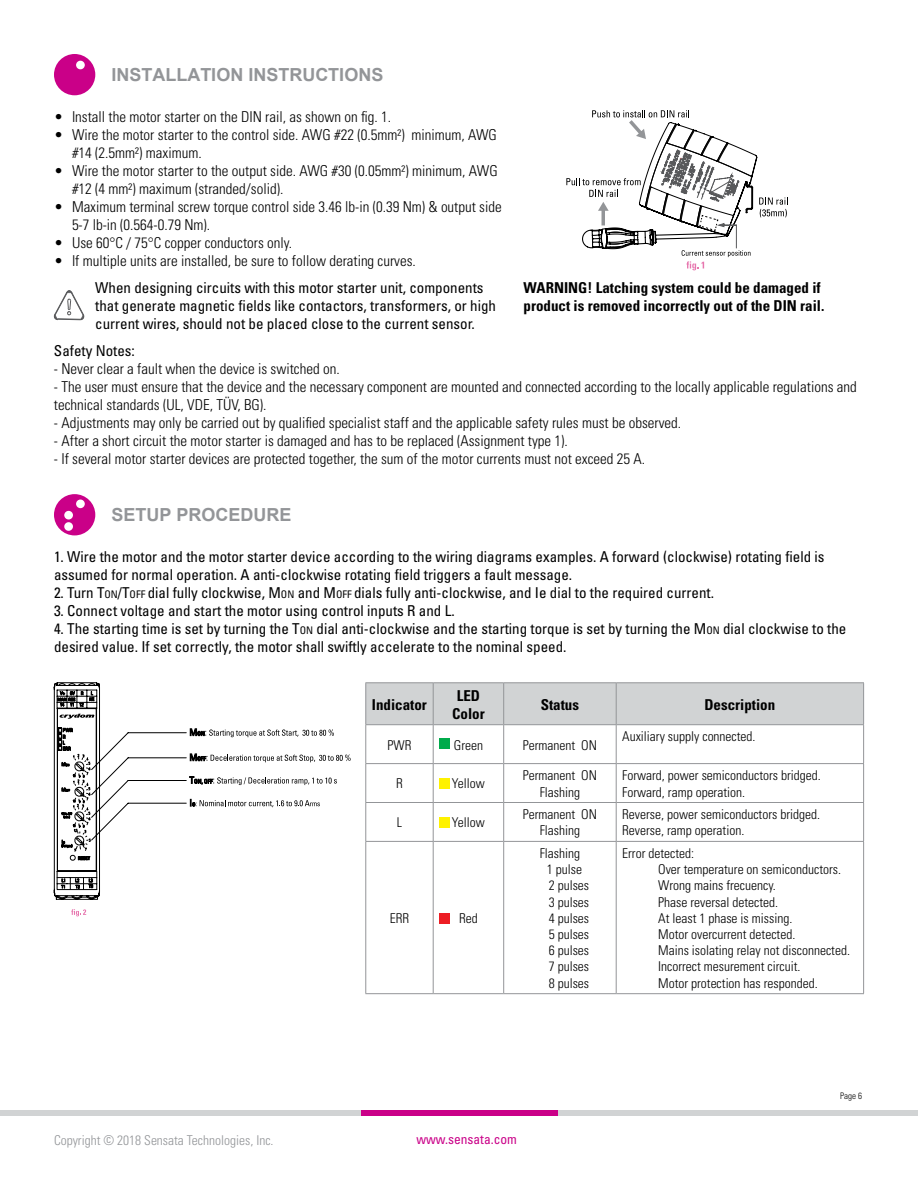
<style>
.page{position:relative;width:918px;height:1188px;background:#fff}
.page>*{position:absolute;margin:0;border:0;box-sizing:border-box;transform-origin:0 0}
.t1{font:700 18px "Arial";color:#939598}
.t2{font:300 condensed 15px/18px "Univers";color:#000}
.t3{font:condensed 15px/18px "Univers";color:#000}
.t4{font:700 condensed 15px/18px "Univers";color:#000}
.t5{font:300 condensed 13.5px/16.2px "Univers";color:#000}
.t6{font:300 condensed 13.5px "Univers";color:#939598}
.t7{font:condensed 13.5px "Univers";color:#ca0088}
.t8{font:300 condensed 9px "Univers";color:#000}
.s1{font-size:10.5px}
</style>
<div class="page">
<div style="left:0;top:1110px;width:918px;height:6px;background:#d1d3d4"></div>
<div style="left:361px;top:1110px;width:197px;height:6px;background:#ca0088"></div>
<svg style="left:566px;top:110px;width:222px;height:160px"></svg>
<svg style="left:54px;top:290px;width:31px;height:31px"></svg>
<svg style="left:71px;top:909px;width:15px;height:7px"></svg>
<svg style="left:54px;top:682px;width:297px;height:218px"></svg>
<div style="left:366px;top:683px;width:497px;height:41px;background:#d1d3d4"></div>
<hr style="left:365px;top:682px;width:68px;height:1px;background:#939598">
<hr style="left:365px;top:683px;width:1px;height:41px;background:#939598">
<hr style="left:433px;top:682px;width:71px;height:1px;background:#939598">
<hr style="left:433px;top:683px;width:1px;height:41px;background:#939598">
<hr style="left:504px;top:682px;width:112px;height:1px;background:#939598">
<hr style="left:503px;top:683px;width:1px;height:41px;background:#939598">
<hr style="left:616px;top:682px;width:248px;height:1px;background:#939598">
<hr style="left:616px;top:683px;width:1px;height:41px;background:#939598">
<hr style="left:863px;top:683px;width:1px;height:41px;background:#939598">
<hr style="left:365px;top:724px;width:68px;height:1px;background:#939598">
<hr style="left:365px;top:725px;width:1px;height:38px;background:#939598">
<hr style="left:433px;top:724px;width:71px;height:1px;background:#939598">
<hr style="left:433px;top:725px;width:1px;height:38px;background:#939598">
<hr style="left:504px;top:724px;width:112px;height:1px;background:#939598">
<hr style="left:503px;top:725px;width:1px;height:38px;background:#939598">
<hr style="left:616px;top:724px;width:248px;height:1px;background:#939598">
<hr style="left:616px;top:725px;width:1px;height:38px;background:#939598">
<hr style="left:863px;top:725px;width:1px;height:38px;background:#939598">
<hr style="left:365px;top:763px;width:68px;height:1px;background:#939598">
<hr style="left:365px;top:764px;width:1px;height:38px;background:#939598">
<hr style="left:433px;top:763px;width:71px;height:1px;background:#939598">
<hr style="left:433px;top:764px;width:1px;height:38px;background:#939598">
<hr style="left:504px;top:763px;width:112px;height:1px;background:#939598">
<hr style="left:503px;top:764px;width:1px;height:38px;background:#939598">
<hr style="left:616px;top:763px;width:248px;height:1px;background:#939598">
<hr style="left:616px;top:764px;width:1px;height:38px;background:#939598">
<hr style="left:863px;top:764px;width:1px;height:38px;background:#939598">
<hr style="left:365px;top:802px;width:68px;height:1px;background:#939598">
<hr style="left:365px;top:803px;width:1px;height:38px;background:#939598">
<hr style="left:433px;top:802px;width:71px;height:1px;background:#939598">
<hr style="left:433px;top:803px;width:1px;height:38px;background:#939598">
<hr style="left:504px;top:802px;width:112px;height:1px;background:#939598">
<hr style="left:503px;top:803px;width:1px;height:38px;background:#939598">
<hr style="left:616px;top:802px;width:248px;height:1px;background:#939598">
<hr style="left:616px;top:803px;width:1px;height:38px;background:#939598">
<hr style="left:863px;top:803px;width:1px;height:38px;background:#939598">
<hr style="left:365px;top:841px;width:68px;height:1px;background:#939598">
<hr style="left:365px;top:842px;width:1px;height:151px;background:#939598">
<hr style="left:433px;top:841px;width:71px;height:1px;background:#939598">
<hr style="left:433px;top:842px;width:1px;height:151px;background:#939598">
<hr style="left:504px;top:841px;width:112px;height:1px;background:#939598">
<hr style="left:503px;top:842px;width:1px;height:151px;background:#939598">
<hr style="left:616px;top:841px;width:248px;height:1px;background:#939598">
<hr style="left:616px;top:842px;width:1px;height:151px;background:#939598">
<hr style="left:863px;top:842px;width:1px;height:151px;background:#939598">
<hr style="left:365px;top:993px;width:68px;height:1px;background:#939598">
<hr style="left:433px;top:993px;width:71px;height:1px;background:#939598">
<hr style="left:504px;top:993px;width:112px;height:1px;background:#939598">
<hr style="left:616px;top:993px;width:248px;height:1px;background:#939598">
<div style="left:54px;top:494px;width:41px;height:41px;background:#ca0088;border-radius:50%"></div>
<div style="left:76px;top:500px;width:9px;height:8px;background:#fff;border-radius:50%"></div>
<div style="left:64px;top:511px;width:9px;height:8px;background:#fff;border-radius:50%"></div>
<div style="left:64px;top:522px;width:9px;height:9px;background:#fff;border-radius:50%"></div>
<div style="left:54px;top:54px;width:41px;height:41px;background:#ca0088;border-radius:50%"></div>
<div style="left:76px;top:61px;width:9px;height:8px;background:#fff;border-radius:50%"></div>
<div style="left:440px;top:738px;width:10px;height:10px;background:#00ab4b"></div>
<div style="left:440px;top:778px;width:10px;height:11px;background:#fff200"></div>
<div style="left:440px;top:818px;width:10px;height:10px;background:#fff200"></div>
<div style="left:440px;top:914px;width:10px;height:10px;background:#ed1d24"></div>
<p class="t1" style="left:111px;top:63px;width:273px">INSTALLATION INSTRUCTIONS</p>
<p class="t2" style="left:54px;top:108px;width:339px">• Install the motor starter on the DIN rail, as shown on fig. 1.</p>
<p class="t2" style="left:72px;top:126px;width:426px;text-indent:-18px">• Wire the motor starter to the control side. AWG #22 (0.5mm²) minimum, AWG #14 (2.5mm²) maximum.</p>
<p class="t2" style="left:72px;top:162px;width:427px;text-indent:-18px">• Wire the motor starter to the output side. AWG #30 (0.05mm²) minimum, AWG #12 (4 mm²) maximum (stranded/solid).</p>
<p class="t2" style="left:72px;top:198px;width:431px;text-indent:-18px">• Maximum terminal screw torque control side 3.46 lb-in (0.39 Nm) &amp; output side<br>5-7 lb-in (0.564-0.79 Nm).</p>
<p class="t2" style="left:54px;top:234px;width:240px">• Use 60°C / 75°C copper conductors only.</p>
<p class="t2" style="left:54px;top:252px;width:363px">• If multiple units are installed, be sure to follow derating curves.</p>
<p class="t3" style="left:95px;top:279px;width:402px">When designing circuits with this motor starter unit, components that generate magnetic fields like contactors, transformers, or high current wires, should not be placed close to the current sensor.</p>
<p class="t4" style="left:524px;top:279px;width:302px">WARNING! Latching system could be damaged if product is removed incorrectly out of the DIN rail.</p>
<p class="t3" style="left:54px;top:342px;width:82px">Safety Notes:</p>
<p class="t2" style="left:54px;top:360px;width:287px">- Never clear a fault when the device is switched on.</p>
<p class="t2" style="left:54px;top:378px;width:804px">- The user must ensure that the device and the necessary component are mounted and connected according to the locally applicable regulations and technical standards (UL, VDE, TÜV, BG).</p>
<p class="t2" style="left:54px;top:414px;width:629px">- Adjustments may only be carried out by qualified specialist staff and the applicable safety rules must be observed.</p>
<p class="t2" style="left:54px;top:432px;width:515px">- After a short circuit the motor starter is damaged and has to be replaced (Assignment type 1).</p>
<p class="t2" style="left:54px;top:450px;width:593px">- If several motor starter devices are protected together, the sum of the motor currents must not exceed 25 A.</p>
<p class="t1" style="left:111px;top:503px;width:182px">SETUP PROCEDURE</p>
<p class="t3" style="left:54px;top:548px;width:772px">1. Wire the motor and the motor starter device according to the wiring diagrams examples. A forward (clockwise) rotating field is assumed for normal operation. A anti-clockwise rotating field triggers a fault message.</p>
<p class="t3" style="left:54px;top:584px;width:662px">2. Turn T<span class="s1">ON</span>/T<span class="s1">OFF</span> dial fully clockwise, M<span class="s1">ON</span> and M<span class="s1">OFF</span> dials fully anti-clockwise, and Ie dial to the required current.</p>
<p class="t3" style="left:54px;top:602px;width:402px">3. Connect voltage and start the motor using control inputs R and L.</p>
<p class="t3" style="left:54px;top:620px;width:794px">4. The starting time is set by turning the T<span class="s1">ON</span> dial anti-clockwise and the starting torque is set by turning the M<span class="s1">ON</span> dial clockwise to the desired value. If set correctly, the motor shall swiftly accelerate to the nominal speed.</p>
<p class="t4" style="left:372px;top:695px;width:57px">Indicator</p>
<p class="t4" style="left:452px;top:686px;width:34px;text-align:center">LED<br>Color</p>
<p class="t4" style="left:541px;top:695px;width:40px">Status</p>
<p class="t4" style="left:704px;top:695px;width:72px">Description</p>
<p class="t5" style="left:387px;top:737px;width:25px">PWR</p>
<p class="t5" style="left:454px;top:737px;width:31px">Green</p>
<p class="t5" style="left:523px;top:737px;width:76px">Permanent ON</p>
<p class="t5" style="left:622px;top:729px;width:135px">Auxiliary supply connected.</p>
<p class="t5" style="left:396px;top:776px;width:8px">R</p>
<p class="t5" style="left:452px;top:776px;width:34px">Yellow</p>
<p class="t5" style="left:523px;top:767px;width:76px;text-align:center">Permanent ON<br>Flashing</p>
<p class="t5" style="left:622px;top:767px;width:200px">Forward, power semiconductors bridged.<br>Forward, ramp operation.</p>
<p class="t5" style="left:397px;top:814px;width:7px">L</p>
<p class="t5" style="left:452px;top:814px;width:34px">Yellow</p>
<p class="t5" style="left:523px;top:806px;width:76px;text-align:center">Permanent ON<br>Flashing</p>
<p class="t5" style="left:622px;top:806px;width:199px">Reverse, power semiconductors bridged.<br>Reverse, ramp operation.</p>
<p class="t5" style="left:390px;top:910px;width:21px">ERR</p>
<p class="t5" style="left:459px;top:910px;width:20px">Red</p>
<p class="t5" style="left:547px;top:845px;width:44px;text-indent:-7px">Flashing<br>1 pulse<br>2 pulses<br>3 pulses<br>4 pulses<br>5 pulses<br>6 pulses<br>7 pulses<br>8 pulses</p>
<p class="t5" style="left:658px;top:845px;width:193px;text-indent:-36px">Error detected:<br>Over temperature on semiconductors.<br>Wrong mains frecuency.<br>Phase reversal detected.<br>At least 1 phase is missing.<br>Motor overcurrent detected.<br>Mains isolating relay not disconnected.<br>Incorrect mesurement circuit.<br>Motor protection has responded.</p>
<p class="t6" style="left:54px;top:1132px;width:221px">Copyright © 2018 Sensata Technologies, Inc.</p>
<p class="t7" style="left:416px;top:1131px;width:102px">www.sensata.com</p>
<p class="t8" style="left:840px;top:1090px;width:23px">Page 6</p>
</div>
